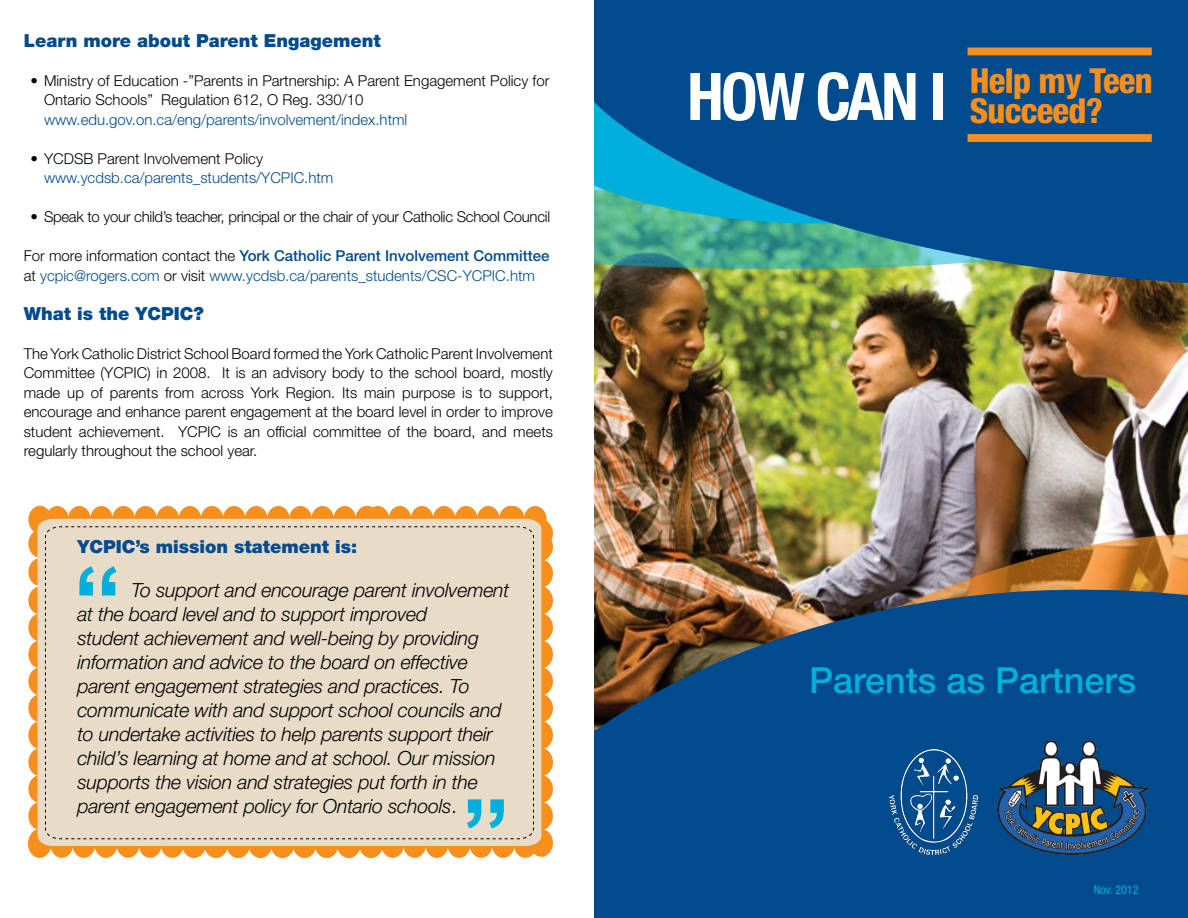
<style>
.page{position:relative;width:1188px;height:918px;background:#fff}
.page>*{position:absolute;margin:0;border:0;box-sizing:border-box;transform-origin:0 0}
.t1{font:700 98.1px "Arial";color:#00afdb}
.t2{font:500 36px "Helvetica Neue LT Std";color:#00afdb}
.t3{font:800 condensed 34.5px/30.3px "Helvetica Neue LT Std";letter-spacing:-.02em;color:#f78f1e}
.t4{font:italic 300 19.5px/24px "Helvetica Neue LT Std";letter-spacing:-.01em;color:#000}
.t5{font:900 18px "Helvetica Neue LT Std";color:#004b8d}
.t6{font:300 15px/19.5px "Helvetica Neue LT Std";color:#000}
.t7{font:300 15px/19.5px "Helvetica Neue LT Std";color:#004b8d}
.t8{font:300 15px "Helvetica Neue LT Std";letter-spacing:-.02em;color:#000}
.t9{font:condensed 12px "Helvetica Neue LT Std";color:#00afdb}
.s1{color:#000}
.s2{font-weight:500}
.s3{font-style:normal}
.s4{font-weight:700;font-size:65.85px;color:#fff}
</style>
<div class="page">
<img style="left:594px;top:296px;width:594px;height:257px">
<img style="left:665px;top:534px;width:523px;height:19px">
<img style="left:594px;top:553px;width:594px;height:177px">
<div style="left:594px;top:730px;width:594px;height:188px;background:#004b8d"></div>
<img style="left:594px;top:284px;width:594px;height:12px">
<svg style="left:594px;top:0;width:594px;height:284px;background:#105f8e"></svg>
<div style="left:968px;top:48px;width:184px;height:7px;background:#f78f1e"></div>
<div style="left:968px;top:134px;width:184px;height:8px;background:#f78f1e"></div>
<img style="left:997px;top:741px;width:153px;height:113px">
<img style="left:889px;top:750px;width:88px;height:104px">
<div style="left:28px;top:506px;width:24px;height:28px;background:#f78f1e;border-radius:50%"></div>
<svg style="left:28px;top:530px;width:24px;height:28px"></svg>
<svg style="left:28px;top:558px;width:24px;height:28px"></svg>
<svg style="left:28px;top:587px;width:24px;height:27px"></svg>
<svg style="left:28px;top:614px;width:24px;height:27px"></svg>
<svg style="left:28px;top:640px;width:24px;height:28px"></svg>
<svg style="left:28px;top:667px;width:24px;height:28px"></svg>
<svg style="left:28px;top:694px;width:24px;height:28px"></svg>
<svg style="left:28px;top:721px;width:24px;height:28px"></svg>
<svg style="left:28px;top:748px;width:24px;height:28px"></svg>
<svg style="left:28px;top:775px;width:24px;height:28px"></svg>
<svg style="left:28px;top:802px;width:24px;height:28px"></svg>
<div style="left:356px;top:506px;width:23px;height:28px;background:#f8a74f;border-radius:50%"></div>
<svg style="left:530px;top:533px;width:23px;height:28px"></svg>
<div style="left:530px;top:519px;width:23px;height:28px;background:#f78f1e;border-radius:50%"></div>
<div style="left:530px;top:560px;width:23px;height:27px;background:#f78f1e;border-radius:50%"></div>
<div style="left:530px;top:587px;width:23px;height:27px;background:#f78f1e;border-radius:50%"></div>
<div style="left:530px;top:614px;width:23px;height:27px;background:#f78f1e;border-radius:50%"></div>
<svg style="left:530px;top:640px;width:23px;height:28px"></svg>
<svg style="left:530px;top:667px;width:23px;height:28px"></svg>
<svg style="left:530px;top:694px;width:23px;height:28px"></svg>
<svg style="left:530px;top:721px;width:23px;height:28px"></svg>
<svg style="left:530px;top:748px;width:23px;height:28px"></svg>
<svg style="left:530px;top:775px;width:23px;height:28px"></svg>
<svg style="left:530px;top:802px;width:23px;height:28px"></svg>
<div style="left:530px;top:829px;width:23px;height:28px;background:#f78f1e;border-radius:50%"></div>
<div style="left:355px;top:506px;width:23px;height:27px;background:#f78f1e;border-radius:50%"></div>
<svg style="left:499px;top:506px;width:23px;height:27px"></svg>
<div style="left:524px;top:506px;width:23px;height:27px;background:#f78f1e;border-radius:50%"></div>
<div style="left:333px;top:506px;width:23px;height:27px;background:#f78f1e;border-radius:50%"></div>
<div style="left:477px;top:506px;width:23px;height:27px;background:#f78f1e;border-radius:50%"></div>
<div style="left:502px;top:506px;width:23px;height:27px;background:#f78f1e;border-radius:50%"></div>
<div style="left:311px;top:506px;width:23px;height:27px;background:#f78f1e;border-radius:50%"></div>
<div style="left:455px;top:506px;width:23px;height:27px;background:#f78f1e;border-radius:50%"></div>
<div style="left:289px;top:506px;width:23px;height:27px;background:#f78f1e;border-radius:50%"></div>
<div style="left:433px;top:506px;width:23px;height:27px;background:#f78f1e;border-radius:50%"></div>
<div style="left:267px;top:506px;width:23px;height:27px;background:#f78f1e;border-radius:50%"></div>
<div style="left:411px;top:506px;width:22px;height:27px;background:#f78f1e;border-radius:50%"></div>
<div style="left:245px;top:506px;width:23px;height:27px;background:#f78f1e;border-radius:50%"></div>
<div style="left:388px;top:506px;width:23px;height:27px;background:#f78f1e;border-radius:50%"></div>
<div style="left:223px;top:506px;width:23px;height:27px;background:#f78f1e;border-radius:50%"></div>
<div style="left:366px;top:506px;width:23px;height:27px;background:#f78f1e;border-radius:50%"></div>
<div style="left:201px;top:506px;width:22px;height:27px;background:#f78f1e;border-radius:50%"></div>
<div style="left:178px;top:506px;width:23px;height:27px;background:#f78f1e;border-radius:50%"></div>
<div style="left:156px;top:506px;width:23px;height:27px;background:#f78f1e;border-radius:50%"></div>
<div style="left:134px;top:506px;width:23px;height:27px;background:#f78f1e;border-radius:50%"></div>
<div style="left:112px;top:506px;width:23px;height:27px;background:#f78f1e;border-radius:50%"></div>
<div style="left:90px;top:506px;width:23px;height:27px;background:#f78f1e;border-radius:50%"></div>
<div style="left:68px;top:506px;width:23px;height:27px;background:#f78f1e;border-radius:50%"></div>
<div style="left:46px;top:506px;width:23px;height:27px;background:#f78f1e;border-radius:50%"></div>
<svg style="left:28px;top:829px;width:24px;height:28px"></svg>
<div style="left:316px;top:831px;width:22px;height:27px;background:#f78f1e;border-radius:50%"></div>
<div style="left:294px;top:831px;width:22px;height:27px;background:#f7952c;border-radius:50%"></div>
<div style="left:161px;top:831px;width:23px;height:27px;background:#f78f1e;border-radius:50%"></div>
<div style="left:139px;top:831px;width:23px;height:27px;background:#f78f1e;border-radius:50%"></div>
<div style="left:117px;top:831px;width:22px;height:27px;background:#f78f1e;border-radius:50%"></div>
<div style="left:95px;top:831px;width:22px;height:27px;background:#f78f1e;border-radius:50%"></div>
<div style="left:72px;top:831px;width:23px;height:27px;background:#f78f1e;border-radius:50%"></div>
<div style="left:50px;top:831px;width:23px;height:27px;background:#f78f1e;border-radius:50%"></div>
<div style="left:28px;top:831px;width:23px;height:27px;background:#f78f1e;border-radius:50%"></div>
<div style="left:182px;top:829px;width:24px;height:28px;background:#f78f1e;border-radius:50%"></div>
<div style="left:514px;top:831px;width:23px;height:27px;background:#f78f1e;border-radius:50%"></div>
<div style="left:492px;top:831px;width:23px;height:27px;background:#f78f1e;border-radius:50%"></div>
<div style="left:470px;top:831px;width:22px;height:27px;background:#f78f1e;border-radius:50%"></div>
<div style="left:448px;top:831px;width:22px;height:27px;background:#f78f1e;border-radius:50%"></div>
<div style="left:425px;top:831px;width:23px;height:27px;background:#f78f1e;border-radius:50%"></div>
<div style="left:403px;top:831px;width:23px;height:27px;background:#f78f1e;border-radius:50%"></div>
<div style="left:381px;top:831px;width:23px;height:27px;background:#f78f1e;border-radius:50%"></div>
<div style="left:359px;top:831px;width:23px;height:27px;background:#f78f1e;border-radius:50%"></div>
<div style="left:337px;top:831px;width:23px;height:27px;background:#f78f1e;border-radius:50%"></div>
<div style="left:315px;top:831px;width:23px;height:27px;background:#f78f1e;border-radius:50%"></div>
<div style="left:293px;top:831px;width:23px;height:27px;background:#f78f1e;border-radius:50%"></div>
<div style="left:271px;top:831px;width:22px;height:27px;background:#f78f1e;border-radius:50%"></div>
<div style="left:249px;top:831px;width:22px;height:27px;background:#f78f1e;border-radius:50%"></div>
<div style="left:226px;top:831px;width:23px;height:27px;background:#f78f1e;border-radius:50%"></div>
<div style="left:204px;top:831px;width:23px;height:27px;background:#f78f1e;border-radius:50%"></div>
<div style="left:182px;top:831px;width:23px;height:27px;background:#f78f1e;border-radius:50%"></div>
<div style="left:38px;top:519px;width:503px;height:327px;background:#e8dcc9"></div>
<div style="left:45px;top:526px;width:489px;height:314px;background:#e8dcc9"></div>
<p class="t5" style="left:24px;top:29px;width:359px">Learn more about Parent Engagement</p>
<p class="t6" style="left:44px;top:70px;width:507px;text-indent:-14px">• Ministry of Education -”Parents in Partnership: A Parent Engagement Policy for<br>Ontario Schools” Regulation 612, O Reg. 330/10</p>
<p class="t7" style="left:44px;top:109px;width:365px">www.edu.gov.on.ca/eng/parents/involvement/index.html</p>
<p class="t6" style="left:31px;top:148px;width:234px">• YCDSB Parent Involvement Policy</p>
<p class="t7" style="left:44px;top:168px;width:291px">www.ycdsb.ca/parents_students/YCPIC.htm</p>
<p class="t8" style="left:31px;top:208px;width:521px">• Speak to your child’s teacher, principal or the chair of your Catholic School Council</p>
<p class="t7" style="left:24px;top:246px;width:527px"><span class="s1">For more information contact the</span> <span class="s2">York Catholic Parent Involvement Committee </span><span class="s1">at</span> ycpic@rogers.com <span class="s1">or visit</span> www.ycdsb.ca/parents_students/CSC-YCPIC.htm</p>
<p class="t5" style="left:24px;top:302px;width:182px">What is the YCPIC?</p>
<p class="t6" style="left:24px;top:343px;width:531px;text-align:justify">The York Catholic District School Board formed the York Catholic Parent Involvement Committee (YCPIC) in 2008. It is an advisory body to the school board, mostly made up of parents from across York Region. Its main purpose is to support, encourage and enhance parent engagement at the board level in order to improve student achievement. YCPIC is an official committee of the board, and meets regularly throughout the school year.</p>
<p class="t5" style="left:77px;top:536px;width:281px">YCPIC’s mission statement is:</p>
<p class="t4" style="left:77px;top:577px;width:433px;text-indent:54px">To support and encourage parent involvement at the board level and to support improved<br>student achievement and well-being by providing information and advice to the board on effective parent engagement strategies and practices. To communicate with and support school councils and to undertake activities to help parents support their child’s learning at home and at school. Our mission supports the vision and strategies put forth in the parent engagement policy for Ontario schools<span class="s3">.</span></p>
<h1 class="t1" style="left:73px;top:537px;width:51px">“</h1>
<h1 class="t1" style="left:510px;top:857px;width:51px;rotate:-180deg">“</h1>
<h3 class="t3" style="left:970px;top:65px;width:185px;text-indent:-283px"><span class="s4">HOW CAN I</span> Help my Teen<br>Succeed?</h3>
<h2 class="t2" style="left:809px;top:659px;width:328px">Parents as Partners</h2>
<p class="t9" style="left:1094px;top:883px;width:46px">Nov. 2012</p>
</div>
